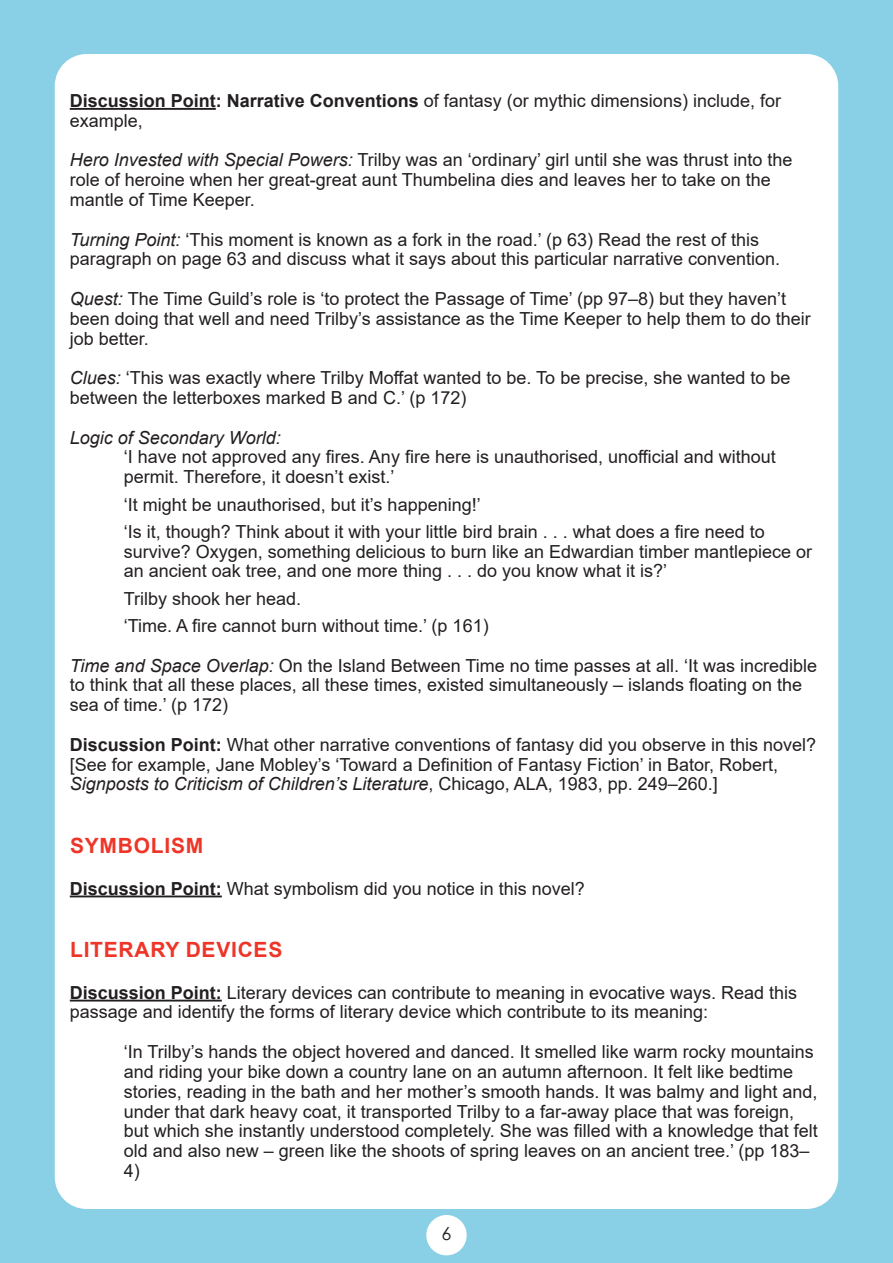
<style>
.page{position:relative;width:893px;height:1263px;background:#89d0e7}
.page>*{position:absolute;margin:0;border:0;box-sizing:border-box;transform-origin:0 0}
.t1{font:700 21px "Arial";letter-spacing:.035em;color:#ee3528}
.t2{font:18px/19.8px "Arial";color:#231f20}
.t3{font:italic 18px "Arial";color:#231f20}
.t4{font:18px "Century Gothic";color:#231f20}
.s1{font-weight:700}
.s2{font-style:italic}
</style>
<div class="page">
<div style="left:55px;top:54px;width:783px;height:1155px;background:#fff;border-radius:32px"></div>
<div style="left:426px;top:1215px;width:41px;height:40px;background:#fff;border-radius:50%"></div>
<hr style="left:70px;top:108px;width:146px;height:2px;background:#231f20">
<hr style="left:70px;top:895px;width:152px;height:2px;background:#231f20">
<hr style="left:70px;top:1000px;width:152px;height:1px;background:#231f20">
<p class="t2" style="left:70px;top:91px;width:713px"><span class="s1">Discussion Point: Narrative Conventions</span> of fantasy (or mythic dimensions) include, for example,</p>
<p class="t2" style="left:70px;top:150px;width:724px"><span class="s2">Hero Invested with Special Powers:</span> Trilby was an ‘ordinary’ girl until she was thrust into the role of heroine when her great-great aunt Thumbelina dies and leaves her to take on the mantle of Time Keeper.</p>
<p class="t2" style="left:70px;top:229px;width:712px"><span class="s2">Turning Point:</span> ‘This moment is known as a fork in the road.’ (p 63) Read the rest of this paragraph on page 63 and discuss what it says about this particular narrative convention.</p>
<p class="t2" style="left:70px;top:289px;width:743px"><span class="s2">Quest:</span> The Time Guild’s role is ‘to protect the Passage of Time’ (pp 97–8) but they haven’t been doing that well and need Trilby’s assistance as the Time Keeper to help them to do their job better.</p>
<p class="t2" style="left:70px;top:368px;width:722px"><span class="s2">Clues:</span> ‘This was exactly where Trilby Moffat wanted to be. To be precise, she wanted to be between the letterboxes marked B and C.’ (p 172)</p>
<p class="t3" style="left:70px;top:426px;width:213px">Logic of Secondary World:</p>
<p class="t2" style="left:124px;top:447px;width:653px">‘I have not approved any fires. Any fire here is unauthorised, unofficial and without permit. Therefore, it doesn’t exist.’</p>
<p class="t2" style="left:124px;top:490px;width:642px;line-height:27.3px">‘It might be unauthorised, but it’s happening!’<br>‘Is it, though? Think about it with your little bird brain . . . what does a fire need to</p>
<p class="t2" style="left:124px;top:541px;width:690px">survive? Oxygen, something delicious to burn like an Edwardian timber mantlepiece or an ancient oak tree, and one more thing . . . do you know what it is?’</p>
<p class="t2" style="left:124px;top:585px;width:366px;line-height:27.3px">Trilby shook her head.<br>‘Time. A fire cannot burn without time.’ (p 161)</p>
<p class="t2" style="left:70px;top:655px;width:749px"><span class="s2">Time and Space Overlap:</span> On the Island Between Time no time passes at all. ‘It was incredible to think that all these places, all these times, existed simultaneously – islands floating on the sea of time.’ (p 172)</p>
<p class="t2" style="left:70px;top:734px;width:748px"><span class="s1">Discussion Point:</span> What other narrative conventions of fantasy did you observe in this novel? [See for example, Jane Mobley’s ‘Toward a Definition of Fantasy Fiction’ in Bator, Robert,<br><span class="s2">Signposts to Criticism of Children’s Literature</span>, Chicago, ALA, 1983, pp. 249–260.]</p>
<p class="t1" style="left:70px;top:831px;width:135px">SYMBOLISM</p>
<p class="t2" style="left:70px;top:878px;width:517px"><span class="s1">Discussion Point:</span> What symbolism did you notice in this novel?</p>
<p class="t1" style="left:70px;top:935px;width:214px">LITERARY DEVICES</p>
<p class="t2" style="left:70px;top:982px;width:729px"><span class="s1">Discussion Point:</span> Literary devices can contribute to meaning in evocative ways. Read this passage and identify the forms of literary device which contribute to its meaning:</p>
<p class="t2" style="left:124px;top:1042px;width:696px">‘In Trilby’s hands the object hovered and danced. It smelled like warm rocky mountains and riding your bike down a country lane on an autumn afternoon. It felt like bedtime stories, reading in the bath and her mother’s smooth hands. It was balmy and light and, under that dark heavy coat, it transported Trilby to a far-away place that was foreign, but which she instantly understood completely. She was filled with a knowledge that felt old and also new – green like the shoots of spring leaves on an ancient tree.’ (pp 183– 4)</p>
<p class="t4" style="left:441px;top:1221px;width:11px">6</p>
</div>
